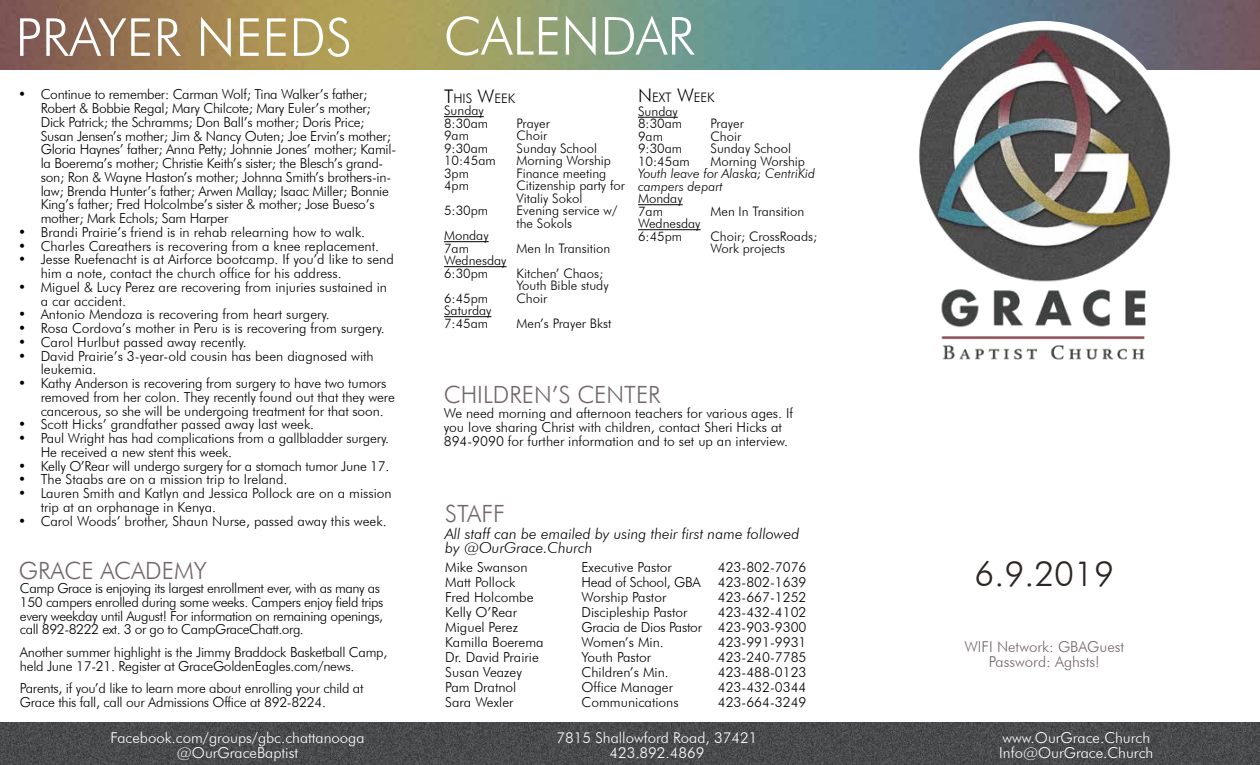
<style>
.page{position:relative;width:1260px;height:765px;background:#fff}
.page>*{position:absolute;margin:0;border:0;box-sizing:border-box;transform-origin:0 0}
.t1{font:300 52.5px "Futura BT";color:#fff}
.t2{font:300 34.62px "Futura BT";color:#2c2524}
.t3{font:300 23.75px "Futura BT";color:#73666c}
.t4{font:300 15px/15px "Futura BT";color:#fff;text-align:center}
.t5{font:italic 300 15px/13.8px "Futura BT";color:#000}
.t6{font:300 15px/15px "Futura BT";color:#73666c;text-align:center}
.t7{font:300 13.75px/13.8px "Futura BT";letter-spacing:-.01em;color:#000}
.t8{font:300 13.75px/13.8px "Futura BT";letter-spacing:-.03em;color:#000}
.t9{font:300 13.12px/12.5px "Futura BT";color:#000}
.t10{font:italic 300 13.12px/12.5px "Futura BT";color:#000}
.t11{font:300 13.12px/13.8px "Futura BT";color:#000}
.s1{font-size:18.75px}
.s2{font-style:inherit}
</style>
<div class="page">
<img style="left:0;top:0;width:1260px;height:70px">
<img style="left:903px;top:19px;width:286px;height:341px">
<img style="left:1px;top:722px;width:1259px;height:43px">
<hr style="left:444px;top:116px;width:40px;height:1px;background:#000">
<hr style="left:444px;top:241px;width:45px;height:1px;background:#000">
<hr style="left:444px;top:266px;width:63px;height:1px;background:#000">
<hr style="left:444px;top:316px;width:47px;height:1px;background:#000">
<hr style="left:638px;top:117px;width:40px;height:1px;background:#000">
<hr style="left:638px;top:204px;width:45px;height:1px;background:#000">
<hr style="left:638px;top:229px;width:63px;height:1px;background:#000">
<h1 class="t1" style="left:15px;top:5px;width:338px">Prayer Needs</h1>
<h1 class="t1" style="left:444px;top:4px;width:253px">Calen dar</h1>
<p class="t11" style="left:638px;top:90px;width:78px"><span class="s1">N</span>EXT <span class="s1">W</span>EEK<br><span class="s2">Sunday</span></p>
<p class="t9" style="left:638px;top:117px;width:46px">8:30am</p>
<p class="t9" style="left:711px;top:117px;width:35px">Prayer</p>
<p class="t9" style="left:638px;top:130px;width:27px">9am</p>
<p class="t9" style="left:711px;top:130px;width:32px">Choir</p>
<p class="t9" style="left:638px;top:142px;width:57px">9:30am S</p>
<p class="t9" style="left:717px;top:142px;width:76px">unday School</p>
<p class="t9" style="left:638px;top:155px;width:53px">10:45am</p>
<p class="t9" style="left:711px;top:155px;width:96px">Morning Worship</p>
<p class="t10" style="left:638px;top:167px;width:179px">Youth leave for Alaska; CentriKid campers depart</p>
<p class="t9" style="left:638px;top:192px;width:46px">Monday<br>7am</p>
<p class="t9" style="left:444px;top:92px;width:73px"><span class="s1">T</span><span class="s2">HIS</span> <span class="s1">W</span><span class="s2">EEK<br></span>Sunday<br>8:30am</p>
<p class="t7" style="left:41px;top:88px;width:357px;text-indent:-22px">• Continue to remember: Carman Wolf; Tina Walker’s father; Robert &amp; Bobbie Regal; Mary Chilcote; Mary E uler’s mother; Dick Patrick; the Schramms; Don Ball’s mother; Doris Price; Susan Jensen’s mother; Jim &amp; Nancy Outen; Joe E rvin’s mother; Gloria Haynes’ father; Anna Petty; Johnnie Jones’ mother; Kamil&shy;la Boerema’s mother; Christie Keith’s sister; the Blesch’s grand&shy;son; Ron &amp; Wayne Haston’s mother; Johnna Smith’s brothers-in&shy;law; Brenda Hunter’s father; Arwen Mallay; Isaac Miller; Bonnie King’s father; Fred Holcolmbe’s sister &amp; mother; Jose Bueso’s mother; Mark Echols; Sam Harper</p>
<p class="t7" style="left:18px;top:225px;width:349px">• Brandi Prairie’s friend is in rehab relearning how to walk.</p>
<p class="t7" style="left:18px;top:239px;width:362px">• Charles Careathers is recovering from a knee replacement.</p>
<p class="t7" style="left:41px;top:253px;width:355px;text-indent:-22px">• Jesse Ruefenacht is at Airforce bootcamp. If you’d like to send him a note, contact the church office for his address.</p>
<p class="t7" style="left:41px;top:280px;width:348px;text-indent:-22px">• Miguel &amp; Lucy Perez are recovering from injuries sustained in a car accident.</p>
<p class="t7" style="left:18px;top:308px;width:313px">• Antonio Mendoza is recovering from heart surgery.</p>
<p class="t7" style="left:18px;top:321px;width:368px">• Rosa Cordova’s mother in Peru is is recovering from surgery.</p>
<p class="t7" style="left:18px;top:335px;width:230px">• Carol Hurlbut passed away recently.</p>
<p class="t7" style="left:41px;top:349px;width:335px;text-indent:-22px">• David Prairie’s 3-year-old cousin has been diagnosed with leukemia.</p>
<p class="t7" style="left:41px;top:376px;width:356px;text-indent:-22px">• Kathy Anderson is recovering from surgery to have two tumors removed from her colon. They recently found out that they were cancerous, so she will be undergoing treatment for that soon.</p>
<p class="t7" style="left:18px;top:418px;width:298px">• Scott Hicks’ grandfather passed away last week.</p>
<p class="t7" style="left:41px;top:431px;width:350px;text-indent:-22px">• Paul Wright has had complications from a gallbladder surgery.<br>He received a new stent this week.</p>
<p class="t7" style="left:18px;top:459px;width:373px">• Kelly O’Rear will undergo surgery for a stomach tumor June 17.</p>
<p class="t7" style="left:18px;top:473px;width:271px">• The Staabs are on a mission trip to Ireland.</p>
<p class="t7" style="left:41px;top:486px;width:353px;text-indent:-22px">• Lauren Smith and Katlyn and Jessica Pollock are on a mission trip at an orphanage in Kenya.</p>
<p class="t7" style="left:18px;top:514px;width:370px">• Carol Woods’ brother, Shaun Nurse, passed away this week.</p>
<p class="t9" style="left:517px;top:117px;width:35px">Prayer</p>
<p class="t9" style="left:444px;top:129px;width:27px">9am</p>
<p class="t9" style="left:517px;top:129px;width:32px">Choir</p>
<p class="t9" style="left:444px;top:142px;width:57px">9:30am S</p>
<p class="t9" style="left:523px;top:142px;width:76px">unday School</p>
<p class="t9" style="left:444px;top:154px;width:53px">10:45am</p>
<p class="t9" style="left:517px;top:154px;width:96px">Morning Worship</p>
<p class="t9" style="left:444px;top:167px;width:27px">3pm</p>
<p class="t9" style="left:517px;top:167px;width:91px">Finance meeting</p>
<p class="t9" style="left:444px;top:179px;width:27px">4pm</p>
<p class="t9" style="left:517px;top:179px;width:110px">Citizenship party for<br>Vitaliy Sokol</p>
<p class="t9" style="left:444px;top:204px;width:57px">5:30pm E</p>
<p class="t9" style="left:517px;top:204px;width:102px;text-indent:7px">vening service w/ the Sokols</p>
<p class="t9" style="left:711px;top:205px;width:95px">Men In Transition</p>
<p class="t9" style="left:638px;top:217px;width:64px">Wednesday<br>6:45pm</p>
<p class="t9" style="left:444px;top:229px;width:46px">Monday<br>7am</p>
<p class="t9" style="left:711px;top:230px;width:108px">Choir; CrossRoads;<br>Work projects</p>
<p class="t9" style="left:517px;top:242px;width:95px">Men In Transition</p>
<p class="t9" style="left:444px;top:254px;width:64px">Wednesday<br>6:30pm</p>
<p class="t9" style="left:517px;top:267px;width:88px">Kitchen’ Chaos;</p>
<p class="t9" style="left:444px;top:279px;width:21px">Y</p>
<p class="t9" style="left:522px;top:279px;width:88px">outh Bible study</p>
<p class="t9" style="left:444px;top:292px;width:46px">6:45pm</p>
<p class="t9" style="left:517px;top:292px;width:32px">Choir</p>
<p class="t9" style="left:444px;top:304px;width:49px">Saturday<br>7:45am</p>
<p class="t9" style="left:517px;top:317px;width:96px">Men’s Prayer Bkst</p>
<h3 class="t3" style="left:444px;top:380px;width:218px">chi ldren’s center</h3>
<p class="t7" style="left:444px;top:406px;width:351px">We need morning and afternoon teachers for various ages. If you love sharing Christ with children, contact Sheri Hicks at<br>894-9090 for further information and to set up an interview.</p>
<h3 class="t3" style="left:445px;top:499px;width:48px">Staff</h3>
<p class="t5" style="left:445px;top:527px;width:356px">All staff can be emailed by using their first name followed by @OurGrace.Church</p>
<p class="t7" style="left:445px;top:560px;width:114px">Mike Swanson E</p>
<p class="t7" style="left:589px;top:560px;width:85px">xecutive Pastor</p>
<p class="t7" style="left:718px;top:560px;width:90px">423-802-7076</p>
<p class="t7" style="left:445px;top:575px;width:72px">Matt Pollock</p>
<p class="t7" style="left:582px;top:575px;width:117px">Head of School, GBA</p>
<p class="t7" style="left:718px;top:575px;width:90px">423-802-1639</p>
<p class="t7" style="left:445px;top:590px;width:90px">Fred Holcombe</p>
<p class="t7" style="left:582px;top:590px;width:87px">Worship Pastor</p>
<p class="t7" style="left:718px;top:590px;width:90px">423-667-1252</p>
<p class="t7" style="left:445px;top:605px;width:110px">Kelly O’Rear D</p>
<p class="t7" style="left:591px;top:605px;width:98px">iscipleship Pastor</p>
<p class="t7" style="left:718px;top:605px;width:90px">423-432-4102</p>
<p class="t7" style="left:445px;top:620px;width:74px">Miguel Perez</p>
<p class="t7" style="left:582px;top:620px;width:226px">Gracia de Dios Pastor 423-903-9300</p>
<p class="t7" style="left:445px;top:635px;width:100px">Kamilla Boerema</p>
<p class="t7" style="left:582px;top:635px;width:84px">Women’s Min.</p>
<p class="t7" style="left:718px;top:635px;width:90px">423-991-9931</p>
<p class="t7" style="left:445px;top:650px;width:120px">Dr. David Prairie Y</p>
<p class="t7" style="left:588px;top:650px;width:65px">outh Pastor</p>
<p class="t7" style="left:718px;top:650px;width:90px">423-240-7785</p>
<p class="t7" style="left:445px;top:665px;width:78px">Susan Veazey</p>
<p class="t7" style="left:582px;top:665px;width:89px">Children’s Min.</p>
<p class="t7" style="left:718px;top:665px;width:90px">423-488-0123</p>
<p class="t7" style="left:445px;top:680px;width:73px">Pam Dratnol</p>
<p class="t7" style="left:582px;top:680px;width:93px">Office Manager</p>
<p class="t7" style="left:718px;top:680px;width:90px">423-432-0344</p>
<p class="t7" style="left:445px;top:695px;width:70px">Sara Wexler</p>
<p class="t7" style="left:582px;top:695px;width:99px">Communications</p>
<p class="t7" style="left:718px;top:695px;width:90px">423-664-3249</p>
<h3 class="t3" style="left:19px;top:556px;width:190px">Grac e academy</h3>
<h2 class="t2" style="left:975px;top:553px;width:141px">6.9.2019</h2>
<p class="t8" style="left:20px;top:581px;width:365px">Camp Grace is enjoying its largest enrollment ever, with as many as 150 campers enrolled during some weeks. Campers enjoy field trips every weekday until August! For information on remaining openings, call 892-8222 ext. 3 or go to CampGraceChatt.org.</p>
<p class="t7" style="left:20px;top:645px;width:369px">Another summer highlight is the Jimmy Braddock Basketball Camp, held June 17-21. Register at GraceGoldenEagles.com/news.</p>
<p class="t7" style="left:20px;top:681px;width:345px">Parents, if you’d like to learn more about enrolling your child at<br>Grace this fall, call our Admissions Office at 892-8224.</p>
<p class="t6" style="left:964px;top:639px;width:161px">WIFI Network: GBAGuest<br>Password: Aghsts!</p>
<p class="t4" style="left:557px;top:730px;width:202px">7815 Shallowford Road, 37421<br>423.892.4869</p>
<p class="t4" style="left:111px;top:730px;width:256px">Facebook.com/groups/gbc.chattanooga @OurGraceBaptist</p>
<p class="t4" style="left:999px;top:730px;width:156px;text-align:left">www.OurGrace.Church<br>Info@OurGrace.Church</p>
</div>
